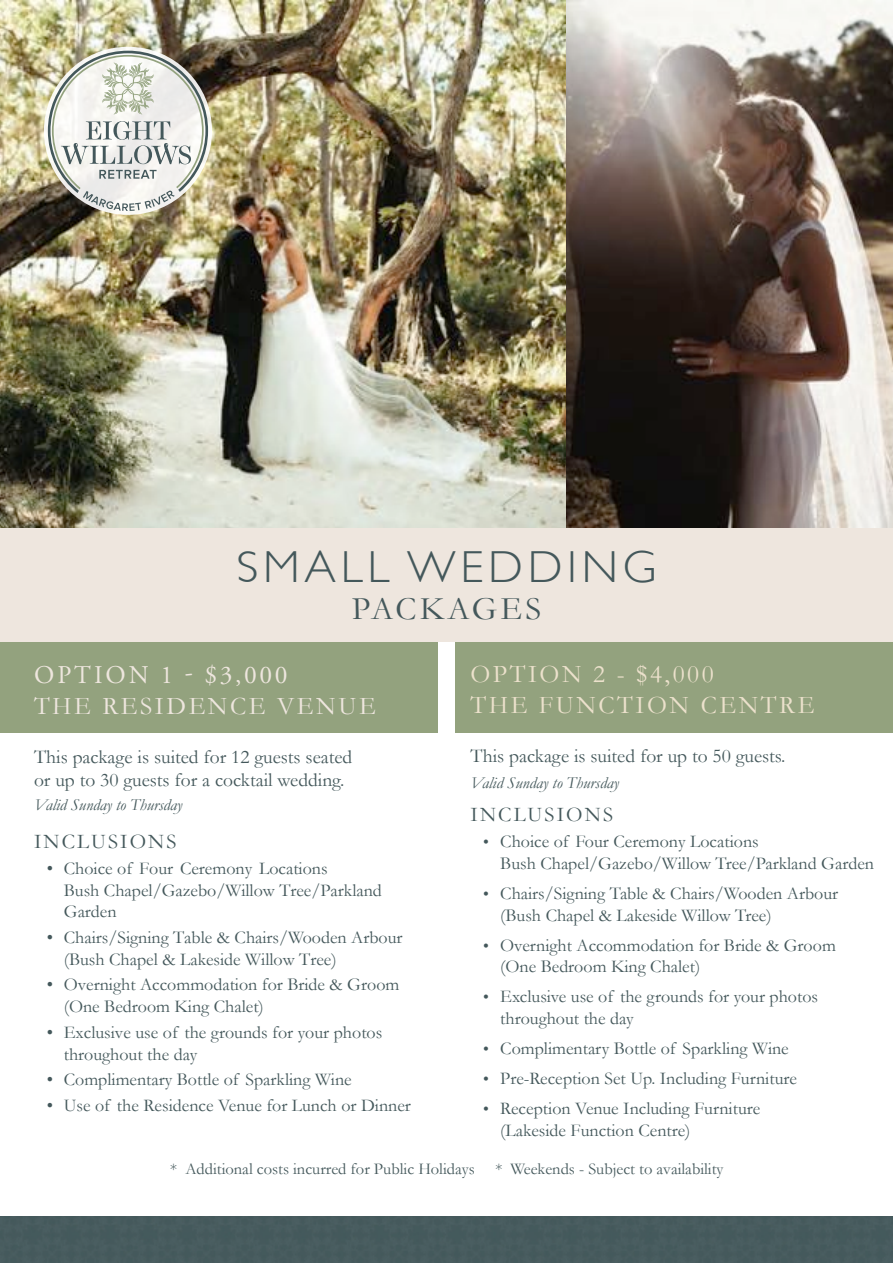
<style>
.page{position:relative;width:893px;height:1263px;background:#fff}
.page>*{position:absolute;margin:0;border:0;box-sizing:border-box;transform-origin:0 0}
.t1{font:300 44.85px "Gill Sans";letter-spacing:.1em;color:#44585b;scale:1.05 1}
.t2{font:33px "Garamond";letter-spacing:.1em;color:#44585b}
.t3{font:25.5px/30.6px "Garamond";letter-spacing:.1em;color:#ece1cc}
.t4{font:25.5px "Garamond";letter-spacing:.1em;color:#eee6de}
.t5{font:25.5px "Adobe Garamond Pro";letter-spacing:.115em;color:#eee6de}
.t6{font:21px "Garamond";letter-spacing:.1em;color:#44585b}
.t7{font:19.5px/23.4px "Garamond";color:#44585b}
.t8{font:18px/21.6px "Garamond";color:#44585b}
.t9{font:16.5px "Garamond";color:#45595c}
.t10{font:italic 16.5px "Garamond";color:#44585b}
.s1{font-size:16.5px}
</style>
<div class="page">
<div style="left:455px;top:642px;width:438px;height:91px;background:#93a27e"></div>
<img style="left:566px;top:0;width:327px;height:528px">
<img style="left:0;top:0;width:566px;height:528px">
<div style="left:0;top:642px;width:437px;height:91px;background:#93a27e"></div>
<div style="left:0;top:528px;width:893px;height:113px;background:#eee6de"></div>
<div style="left:0;top:1216px;width:893px;height:47px;background:#475b5e"></div>
<svg style="left:48px;top:51px;width:160px;height:160px"></svg>
<h1 class="t1" style="left:236px;top:541px;width:402px">SMALL WEDDING</h1>
<h2 class="t2" style="left:352px;top:591px;width:191px">PACKAGES</h2>
<h3 class="t5" style="left:34px;top:660px;width:255px">OPTION 1 - $3,000</h3>
<h3 class="t4" style="left:34px;top:692px;width:343px">THE RESIDENCE VENUE</h3>
<p class="t7" style="left:34px;top:745px;width:320px">This package is suited for 12 guests seated or up to 30 guests for a cocktail wedding.</p>
<p class="t10" style="left:34px;top:796px;width:150px">Valid Sunday to Thursday</p>
<p class="t6" style="left:34px;top:830px;width:144px">INCLUSIONS</p>
<p class="t8" style="left:64px;top:858px;width:320px;text-indent:-17px">• Choice of Four Ceremony Locations<br>Bush Chapel/Gazebo/Willow Tree/Parkland<br>Garden</p>
<p class="t8" style="left:64px;top:927px;width:340px;text-indent:-17px">• Chairs/Signing Table &amp; Chairs/Wooden Arbour (Bush Chapel &amp; Lakeside Willow Tree)</p>
<p class="t8" style="left:64px;top:974px;width:337px;text-indent:-17px">• Overnight Accommodation for Bride &amp; Groom (One Bedroom King Chalet)</p>
<p class="t8" style="left:64px;top:1022px;width:320px;text-indent:-17px">• Exclusive use of the grounds for your photos throughout the day</p>
<p class="t8" style="left:47px;top:1069px;width:306px">• Complimentary Bottle of Sparkling Wine</p>
<p class="t8" style="left:47px;top:1095px;width:366px">• Use of the Residence Venue for Lunch or Dinner</p>
<h3 class="t3" style="left:470px;top:659px;width:345px">OPTION 2 - $4,000<br>THE FUNCTION CENTRE</h3>
<p class="t7" style="left:470px;top:744px;width:317px">This package is suited for up to 50 guests.</p>
<p class="t10" style="left:470px;top:773px;width:150px">Valid Sunday to Thursday</p>
<p class="t6" style="left:470px;top:803px;width:144px">INCLUSIONS</p>
<p class="t8" style="left:500px;top:831px;width:375px;text-indent:-17px"><span class="s1">•</span> Choice of Four Ceremony Locations<br>Bush Chapel/Gazebo/Willow Tree/Parkland Garden</p>
<p class="t8" style="left:500px;top:883px;width:339px;text-indent:-17px"><span class="s1">•</span> Chairs/Signing Table &amp; Chairs/Wooden Arbour (Bush Chapel &amp; Lakeside Willow Tree)</p>
<p class="t8" style="left:500px;top:934px;width:337px;text-indent:-17px"><span class="s1">•</span> Overnight Accommodation for Bride &amp; Groom (One Bedroom King Chalet)</p>
<p class="t8" style="left:500px;top:986px;width:319px;text-indent:-17px"><span class="s1">•</span> Exclusive use of the grounds for your photos throughout the day</p>
<p class="t8" style="left:483px;top:1038px;width:307px"><span class="s1">•</span> Complimentary Bottle of Sparkling Wine</p>
<p class="t8" style="left:483px;top:1068px;width:315px"><span class="s1">•</span> Pre-Reception Set Up. Including Furniture</p>
<p class="t8" style="left:500px;top:1098px;width:262px;text-indent:-17px"><span class="s1">•</span> Reception Venue Including Furniture (Lakeside Function Centre)</p>
<p class="t9" style="left:170px;top:1160px;width:555px">* Additional costs incurred for Public Holidays * Weekends - Subject to availability</p>
</div>
